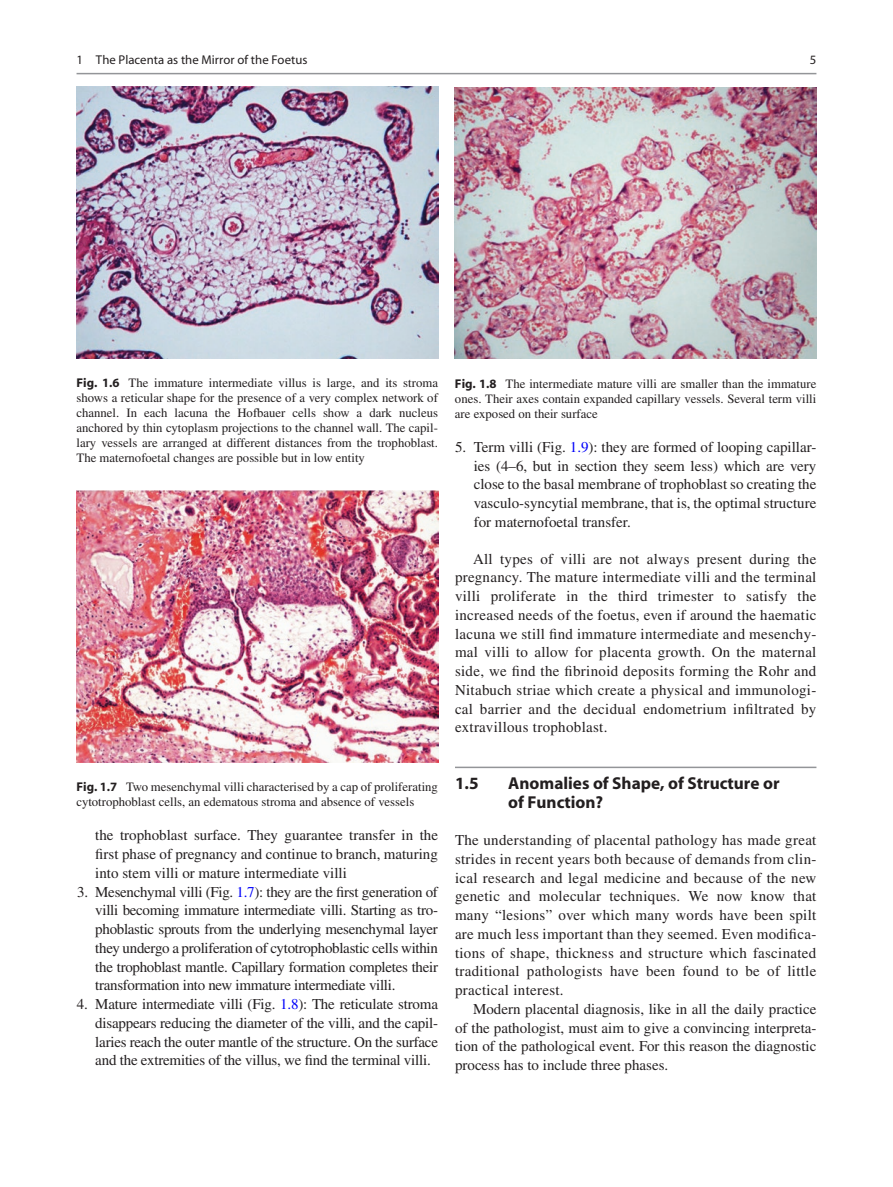
<style>
.page{position:relative;width:893px;height:1187px;background:#fff}
.page>*{position:absolute;margin:0;border:0;box-sizing:border-box;transform-origin:0 0}
.t1{font:700 17.25px/18.8px "Bcxsmy Myriad";color:#231f20}
.t2{font:15px/18.8px "Rwnwqr Times";color:#231f20;text-align:justify}
.t3{font:12.75px/15px "Rwnwqr Times";color:#231f20;text-align:justify}
.t4{font:12.75px "Wwypjw Myriad";letter-spacing:.005em;color:#231f20}
.t5{font:12.75px "Krypbk Myriad";color:#231f20}
.s1{font-family:"Bcxsmy Myriad";font-weight:700}
.s2{color:#0000fa}
</style>
<div class="page">
<hr style="left:455px;top:766px;width:361px;height:2px;background:#939598">
<img style="left:77px;top:87px;width:361px;height:271px">
<img style="left:77px;top:490px;width:361px;height:272px">
<img style="left:455px;top:88px;width:361px;height:271px">
<hr style="left:77px;top:73px;width:739px;height:1px;background:#939598">
<p class="t4" style="left:77px;top:54px;width:233px">1 The Placenta as the Mirror of the Foetus</p>
<p class="t5" style="left:810px;top:54px;width:8px">5</p>
<p class="t3" style="left:77px;top:375px;width:363px"><span class="s1">Fig. 1.6</span> The immature intermediate villus is large, and its stroma shows a reticular shape for the presence of a very complex network of channel. In each lacuna the Hofbauer cells show a dark nucleus anchored by thin cytoplasm projections to the channel wall. The capil&shy;lary vessels are arranged at different distances from the trophoblast.<br>The maternofoetal changes are possible but in low entity</p>
<p class="t3" style="left:77px;top:779px;width:363px"><span class="s1">Fig. 1.7</span> Two mesenchymal villi characterised by a cap of proliferating cytotrophoblast cells, an edematous stroma and absence of vessels</p>
<p class="t2" style="left:95px;top:825px;width:344px">the trophoblast surface. They guarantee transfer in the first phase of pregnancy and continue to branch, maturing into stem villi or mature intermediate villi</p>
<p class="t2" style="left:95px;top:882px;width:344px;text-indent:-18px">3. Mesenchymal villi (Fig. <span class="s2">1.7</span>): they are the first generation of villi becoming immature intermediate villi. Starting as tro&shy;phoblastic sprouts from the underlying mesenchymal layer they undergo a proliferation of cytotrophoblastic cells within the trophoblast mantle. Capillary formation completes their transformation into new immature intermediate villi.</p>
<p class="t2" style="left:95px;top:994px;width:344px;text-indent:-18px">4. Mature intermediate villi (Fig. <span class="s2">1.8</span>): The reticulate stroma disappears reducing the diameter of the villi, and the capil&shy;laries reach the outer mantle of the structure. On the surface and the extremities of the villus, we find the terminal villi.</p>
<p class="t3" style="left:455px;top:375px;width:363px"><span class="s1">Fig. 1.8</span> The intermediate mature villi are smaller than the immature ones. Their axes contain expanded capillary vessels. Several term villi are exposed on their surface</p>
<p class="t2" style="left:474px;top:437px;width:344px;text-indent:-19px">5. Term villi (Fig. <span class="s2">1.9</span>): they are formed of looping capillar&shy;ies (4–6, but in section they seem less) which are very close to the basal membrane of trophoblast so creating the vasculo-syncytial membrane, that is, the optimal structure for maternofoetal transfer.</p>
<p class="t2" style="left:455px;top:549px;width:363px;text-indent:18px">All types of villi are not always present during the pregnancy. The mature intermediate villi and the terminal villi proliferate in the third trimester to satisfy the increased needs of the foetus, even if around the haematic lacuna we still find immature intermediate and mesenchy&shy;mal villi to allow for placenta growth. On the maternal side, we find the fibrinoid deposits forming the Rohr and Nitabuch striae which create a physical and immunologi&shy;cal barrier and the decidual endometrium infiltrated by extravillous trophoblast.</p>
<p class="t1" style="left:455px;top:774px;width:25px">1.5</p>
<p class="t1" style="left:508px;top:774px;width:273px">Anomalies of Shape, of Structure or of Function?</p>
<p class="t2" style="left:455px;top:830px;width:363px">The understanding of placental pathology has made great strides in recent years both because of demands from clin&shy;ical research and legal medicine and because of the new genetic and molecular techniques. We now know that many “lesions” over which many words have been spilt are much less important than they seemed. Even modifica&shy;tions of shape, thickness and structure which fascinated traditional pathologists have been found to be of little practical interest.</p>
<p class="t2" style="left:455px;top:999px;width:363px;text-indent:18px">Modern placental diagnosis, like in all the daily practice of the pathologist, must aim to give a convincing interpreta&shy;tion of the pathological event. For this reason the diagnostic process has to include three phases.</p>
</div>
